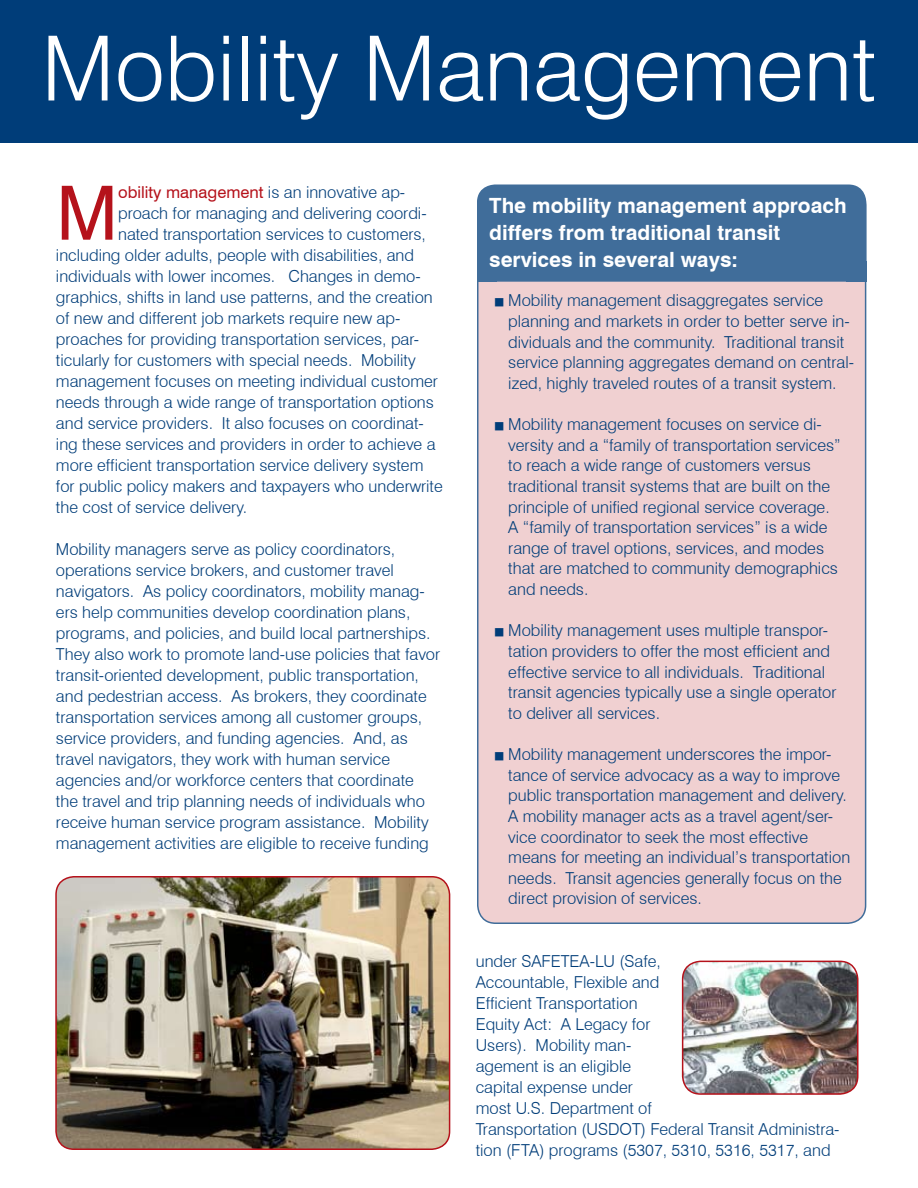
<style>
.page{position:relative;width:918px;height:1188px;background:#fff}
.page>*{position:absolute;margin:0;border:0;box-sizing:border-box;transform-origin:0 0}
.t1{font:300 90px "Swiss 721 BT";color:#fff}
.t2{font:74.85px "Swiss 721 BT";color:#b5121b}
.t3{font:700 21px/27px "Swiss 721 BT";color:#fff}
.t4{font:300 16.5px/21px "Swiss 721 BT";color:#003d79}
.t5{font:16.5px "Swiss 721 BT";color:#b5121b}
.s1{font-weight:300;color:#003d79}
</style>
<div class="page">
<div style="left:0;top:0;width:918px;height:142px;background:#003d79"></div>
<div style="left:478px;top:187px;width:388px;height:736px;background:#f0d0d1;border-radius:18px"></div>
<div style="left:477px;top:184px;width:389px;height:98px;background:#406d9a;border-radius:18px"></div>
<div style="left:477px;top:260px;width:19px;height:22px;background:#406d9a"></div>
<div style="left:846px;top:261px;width:20px;height:21px;background:#406d9a"></div>
<img style="left:683px;top:961px;width:173px;height:133px">
<div style="left:682px;top:961px;width:177px;height:134px;border:2px solid #b5121b;border-radius:18px"></div>
<img style="left:56px;top:877px;width:394px;height:272px">
<div style="left:55px;top:876px;width:395px;height:274px;border:2px solid #b5121b;border-radius:18px"></div>
<h1 class="t1" style="left:41px;top:14px;width:837px">Mobility Management</h1>
<h2 class="t2" style="left:56px;top:168px;width:64px">M</h2>
<p class="t5" style="left:118px;top:182px;width:289px">obility management <span class="s1">is an innovative ap-</span></p>
<p class="t4" style="left:118px;top:202px;width:310px">proach for managing and delivering coordi-</p>
<p class="t4" style="left:118px;top:223px;width:309px">nated transportation services to customers,</p>
<p class="t4" style="left:56px;top:244px;width:360px">including older adults, people with disabilities, and</p>
<p class="t4" style="left:56px;top:265px;width:366px">individuals with lower incomes. Changes in demo-</p>
<p class="t4" style="left:56px;top:286px;width:378px">graphics, shifts in land use patterns, and the creation</p>
<p class="t4" style="left:56px;top:307px;width:346px">of new and different job markets require new ap-</p>
<p class="t4" style="left:56px;top:328px;width:365px">proaches for providing transportation services, par-</p>
<p class="t4" style="left:56px;top:349px;width:361px">ticularly for customers with special needs. Mobility</p>
<p class="t4" style="left:56px;top:370px;width:383px">management focuses on meeting individual customer</p>
<p class="t4" style="left:56px;top:391px;width:379px">needs through a wide range of transportation options</p>
<p class="t4" style="left:56px;top:412px;width:369px">and service providers. It also focuses on coordinat-</p>
<p class="t4" style="left:56px;top:433px;width:381px">ing these services and providers in order to achieve a</p>
<p class="t4" style="left:56px;top:454px;width:369px">more efficient transportation service delivery system</p>
<p class="t4" style="left:56px;top:475px;width:388px">for public policy makers and taxpayers who underwrite</p>
<p class="t4" style="left:56px;top:496px;width:193px">the cost of service delivery.</p>
<p class="t4" style="left:56px;top:538px;width:386px">Mobility managers serve as policy coordinators, operations service brokers, and customer travel navigators. As policy coordinators, mobility manag&shy;ers help communities develop coordination plans, programs, and policies, and build local partnerships.<br>They also work to promote land-use policies that favor transit-oriented development, public transportation, and pedestrian access. As brokers, they coordinate transportation services among all customer groups, service providers, and funding agencies. And, as travel navigators, they work with human service agencies and/or workforce centers that coordinate<br>the travel and trip planning needs of individuals who receive human service program assistance. Mobility management activities are eligible to receive funding</p>
<p class="t3" style="left:489px;top:192px;width:359px">The mobility management approach differs from traditional transit services in several ways:</p>
<p class="t4" style="left:508px;top:290px;width:347px;text-indent:-14px">■ Mobility management disaggregates service planning and markets in order to better serve in&shy;dividuals and the community. Traditional transit service planning aggregates demand on central&shy;ized, highly traveled routes of a transit system.</p>
<p class="t4" style="left:508px;top:414px;width:334px;text-indent:-13px">■ Mobility management focuses on service di&shy;versity and a “family of transportation services” to reach a wide range of customers versus traditional transit systems that are built on the principle of unified regional service coverage.<br>A “family of transportation services” is a wide range of travel options, services, and modes that are matched to community demographics and needs.</p>
<p class="t4" style="left:508px;top:620px;width:330px;text-indent:-14px">■ Mobility management uses multiple transpor&shy;tation providers to offer the most efficient and effective service to all individuals. Traditional transit agencies typically use a single operator to deliver all services.</p>
<p class="t4" style="left:508px;top:744px;width:343px;text-indent:-14px">■ Mobility management underscores the impor&shy;tance of service advocacy as a way to improve public transportation management and delivery.<br>A mobility manager acts as a travel agent/ser&shy;vice coordinator to seek the most effective means for meeting an individual’s transportation needs. Transit agencies generally focus on the direct provision of services.</p>
<p class="t4" style="left:476px;top:950px;width:365px">under SAFETEA-LU (Safe,<br>Accountable, Flexible and<br>Efficient Transportation<br>Equity Act: A Legacy for<br>Users). Mobility man-<br>agement is an eligible<br>capital expense under<br>most U.S. Department of<br>Transportation (USDOT) Federal Transit Administra&shy;tion (FTA) programs (5307, 5310, 5316, 5317, and</p>
</div>
